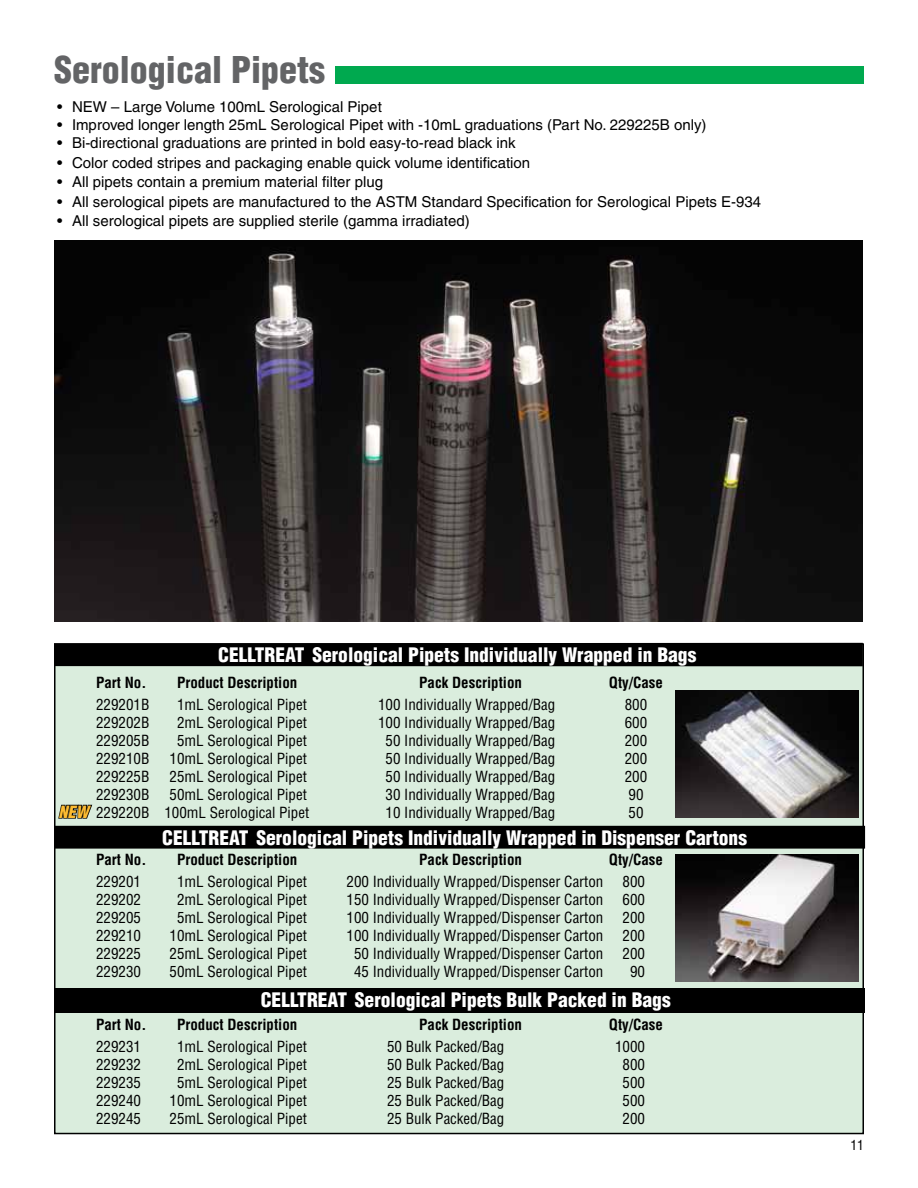
<style>
.page{position:relative;width:918px;height:1188px;background:#fff}
.page>*{position:absolute;margin:0;border:0;box-sizing:border-box;transform-origin:0 0}
.t1{font:900 condensed 36px "Helvetica";color:#636466}
.t2{font:900 condensed 19.5px "Helvetica";color:#fff}
.t3{font:condensed 15px "Helvetica";color:#000}
.t4{font:15px "Helvetica";color:#000}
.t5{font:700 condensed 15px "Helvetica";color:#000}
.t6{font:condensed 13.5px "Helvetica";color:#000}
.s1{font-weight:900;font-style:italic;font-size:16.5px;color:#fdbb30}
</style>
<div class="page">
<div style="left:55px;top:644px;width:808px;height:490px;background:#daeddd"></div>
<div style="left:335px;top:66px;width:529px;height:18px;background:#00a94f"></div>
<svg style="left:54px;top:642px;width:810px;height:25px;background:#101111"></svg>
<div style="left:55px;top:827px;width:809px;height:21px;background:#000"></div>
<div style="left:54px;top:826px;width:811px;height:23px;border:2px solid #000"></div>
<div style="left:55px;top:988px;width:810px;height:25px;background:#000"></div>
<img style="left:675px;top:690px;width:184px;height:128px">
<img style="left:675px;top:854px;width:183px;height:127px">
<svg style="left:57px;top:804px;width:36px;height:25px"></svg>
<img style="left:54px;top:240px;width:809px;height:381px">
<h1 class="t1" style="left:54px;top:48px;width:273px">Serological Pipets</h1>
<p class="t4" style="left:57px;top:98px;width:326px">• NEW – Large Volume 100mL Serological Pipet</p>
<p class="t4" style="left:57px;top:116px;width:651px">• Improved longer length 25mL Serological Pipet with -10mL graduations (Part No. 229225B only)</p>
<p class="t4" style="left:57px;top:134px;width:460px">• Bi-directional graduations are printed in bold easy-to-read black ink</p>
<p class="t4" style="left:57px;top:154px;width:475px">• Color coded stripes and packaging enable quick volume identification</p>
<p class="t4" style="left:57px;top:173px;width:328px">• All pipets contain a premium material filter plug</p>
<p class="t4" style="left:57px;top:193px;width:706px">• All serological pipets are manufactured to the ASTM Standard Specification for Serological Pipets E-934</p>
<p class="t4" style="left:57px;top:212px;width:414px">• All serological pipets are supplied sterile (gamma irradiated)</p>
<h2 class="t2" style="left:218px;top:643px;width:480px">CELLTREAT Serological Pipets Individually Wrapped in Bags</h2>
<p class="t5" style="left:96px;top:673px;width:52px">Part No.</p>
<p class="t5" style="left:177px;top:673px;width:122px">Product Description</p>
<p class="t5" style="left:419px;top:673px;width:104px">Pack Description</p>
<p class="t5" style="left:609px;top:673px;width:56px">Qty/Case</p>
<p class="t3" style="left:96px;top:695px;width:55px">229201B</p>
<p class="t3" style="left:177px;top:695px;width:131px">1mL Serological Pipet</p>
<p class="t3" style="left:378px;top:695px;width:179px">100 Individually Wrapped/Bag</p>
<p class="t3" style="left:625px;top:695px;width:24px">800</p>
<p class="t3" style="left:96px;top:713px;width:55px">229202B</p>
<p class="t3" style="left:177px;top:713px;width:131px">2mL Serological Pipet</p>
<p class="t3" style="left:378px;top:713px;width:179px">100 Individually Wrapped/Bag</p>
<p class="t3" style="left:625px;top:713px;width:24px">600</p>
<p class="t3" style="left:96px;top:731px;width:55px">229205B</p>
<p class="t3" style="left:177px;top:731px;width:131px">5mL Serological Pipet</p>
<p class="t3" style="left:386px;top:731px;width:171px">50 Individually Wrapped/Bag</p>
<p class="t3" style="left:625px;top:731px;width:24px">200</p>
<p class="t3" style="left:96px;top:749px;width:55px">229210B</p>
<p class="t3" style="left:170px;top:749px;width:139px">10mL Serological Pipet</p>
<p class="t3" style="left:386px;top:749px;width:171px">50 Individually Wrapped/Bag</p>
<p class="t3" style="left:625px;top:749px;width:24px">200</p>
<p class="t3" style="left:96px;top:767px;width:55px">229225B</p>
<p class="t3" style="left:170px;top:767px;width:139px">25mL Serological Pipet</p>
<p class="t3" style="left:386px;top:767px;width:171px">50 Individually Wrapped/Bag</p>
<p class="t3" style="left:625px;top:767px;width:24px">200</p>
<p class="t3" style="left:96px;top:785px;width:55px">229230B</p>
<p class="t3" style="left:170px;top:785px;width:139px">50mL Serological Pipet</p>
<p class="t3" style="left:386px;top:785px;width:171px">30 Individually Wrapped/Bag</p>
<p class="t3" style="left:628px;top:785px;width:16px">90</p>
<p class="t3" style="left:386px;top:803px;width:171px">10 Individually Wrapped/Bag</p>
<p class="t3" style="left:628px;top:803px;width:16px">50</p>
<p class="t5" style="left:96px;top:850px;width:52px">Part No.</p>
<p class="t5" style="left:177px;top:850px;width:122px">Product Description</p>
<p class="t5" style="left:419px;top:850px;width:104px">Pack Description</p>
<p class="t5" style="left:609px;top:850px;width:56px">Qty/Case</p>
<p class="t3" style="left:96px;top:872px;width:46px">229201</p>
<p class="t3" style="left:177px;top:872px;width:131px">1mL Serological Pipet</p>
<p class="t3" style="left:346px;top:872px;width:258px">200 Individually Wrapped/Dispenser Carton</p>
<p class="t3" style="left:622px;top:872px;width:24px">800</p>
<p class="t3" style="left:96px;top:890px;width:46px">229202</p>
<p class="t3" style="left:177px;top:890px;width:131px">2mL Serological Pipet</p>
<p class="t3" style="left:346px;top:890px;width:258px">150 Individually Wrapped/Dispenser Carton</p>
<p class="t3" style="left:622px;top:890px;width:24px">600</p>
<p class="t3" style="left:96px;top:908px;width:46px">229205</p>
<p class="t3" style="left:177px;top:908px;width:131px">5mL Serological Pipet</p>
<p class="t3" style="left:346px;top:908px;width:258px">100 Individually Wrapped/Dispenser Carton</p>
<p class="t3" style="left:622px;top:908px;width:24px">200</p>
<p class="t3" style="left:96px;top:926px;width:46px">229210</p>
<p class="t3" style="left:170px;top:926px;width:139px">10mL Serological Pipet</p>
<p class="t3" style="left:346px;top:926px;width:258px">100 Individually Wrapped/Dispenser Carton</p>
<p class="t3" style="left:622px;top:926px;width:24px">200</p>
<p class="t3" style="left:96px;top:944px;width:46px">229225</p>
<p class="t3" style="left:170px;top:944px;width:139px">25mL Serological Pipet</p>
<p class="t3" style="left:354px;top:944px;width:251px">50 Individually Wrapped/Dispenser Carton</p>
<p class="t3" style="left:622px;top:944px;width:24px">200</p>
<p class="t3" style="left:96px;top:962px;width:46px">229230</p>
<p class="t3" style="left:170px;top:962px;width:139px">50mL Serological Pipet</p>
<p class="t3" style="left:354px;top:962px;width:251px">45 Individually Wrapped/Dispenser Carton</p>
<p class="t3" style="left:630px;top:962px;width:16px">90</p>
<p class="t5" style="left:96px;top:1015px;width:52px">Part No.</p>
<p class="t5" style="left:177px;top:1015px;width:122px">Product Description</p>
<p class="t5" style="left:419px;top:1015px;width:104px">Pack Description</p>
<p class="t5" style="left:609px;top:1015px;width:56px">Qty/Case</p>
<p class="t3" style="left:96px;top:1037px;width:46px">229231</p>
<p class="t3" style="left:177px;top:1037px;width:131px">1mL Serological Pipet</p>
<p class="t3" style="left:387px;top:1037px;width:119px">50 Bulk Packed/Bag</p>
<p class="t3" style="left:615px;top:1037px;width:31px">1000</p>
<p class="t3" style="left:96px;top:1055px;width:46px">229232</p>
<p class="t3" style="left:177px;top:1055px;width:131px">2mL Serological Pipet</p>
<p class="t3" style="left:387px;top:1055px;width:119px">50 Bulk Packed/Bag</p>
<p class="t3" style="left:622px;top:1055px;width:24px">800</p>
<p class="t3" style="left:96px;top:1073px;width:46px">229235</p>
<p class="t3" style="left:177px;top:1073px;width:131px">5mL Serological Pipet</p>
<p class="t3" style="left:387px;top:1073px;width:119px">25 Bulk Packed/Bag</p>
<p class="t3" style="left:622px;top:1073px;width:24px">500</p>
<p class="t3" style="left:96px;top:1091px;width:46px">229240</p>
<p class="t3" style="left:170px;top:1091px;width:139px">10mL Serological Pipet</p>
<p class="t3" style="left:387px;top:1091px;width:119px">25 Bulk Packed/Bag</p>
<p class="t3" style="left:622px;top:1091px;width:24px">500</p>
<p class="t3" style="left:96px;top:1109px;width:46px">229245</p>
<p class="t3" style="left:170px;top:1109px;width:139px">25mL Serological Pipet</p>
<p class="t3" style="left:387px;top:1109px;width:119px">25 Bulk Packed/Bag</p>
<p class="t3" style="left:622px;top:1109px;width:24px">200</p>
<p class="t3" style="left:58px;top:803px;width:252px"><span class="s1">NEW</span> 229220B 100mL Serological Pipet</p>
<h2 class="t2" style="left:162px;top:825px;width:586px">CELLTREAT Serological Pipets Individually Wrapped in Dispenser Cartons</h2>
<h2 class="t2" style="left:261px;top:988px;width:411px">CELLTREAT Serological Pipets Bulk Packed in Bags</h2>
<p class="t6" style="left:850px;top:1136px;width:15px">11</p>
</div>
